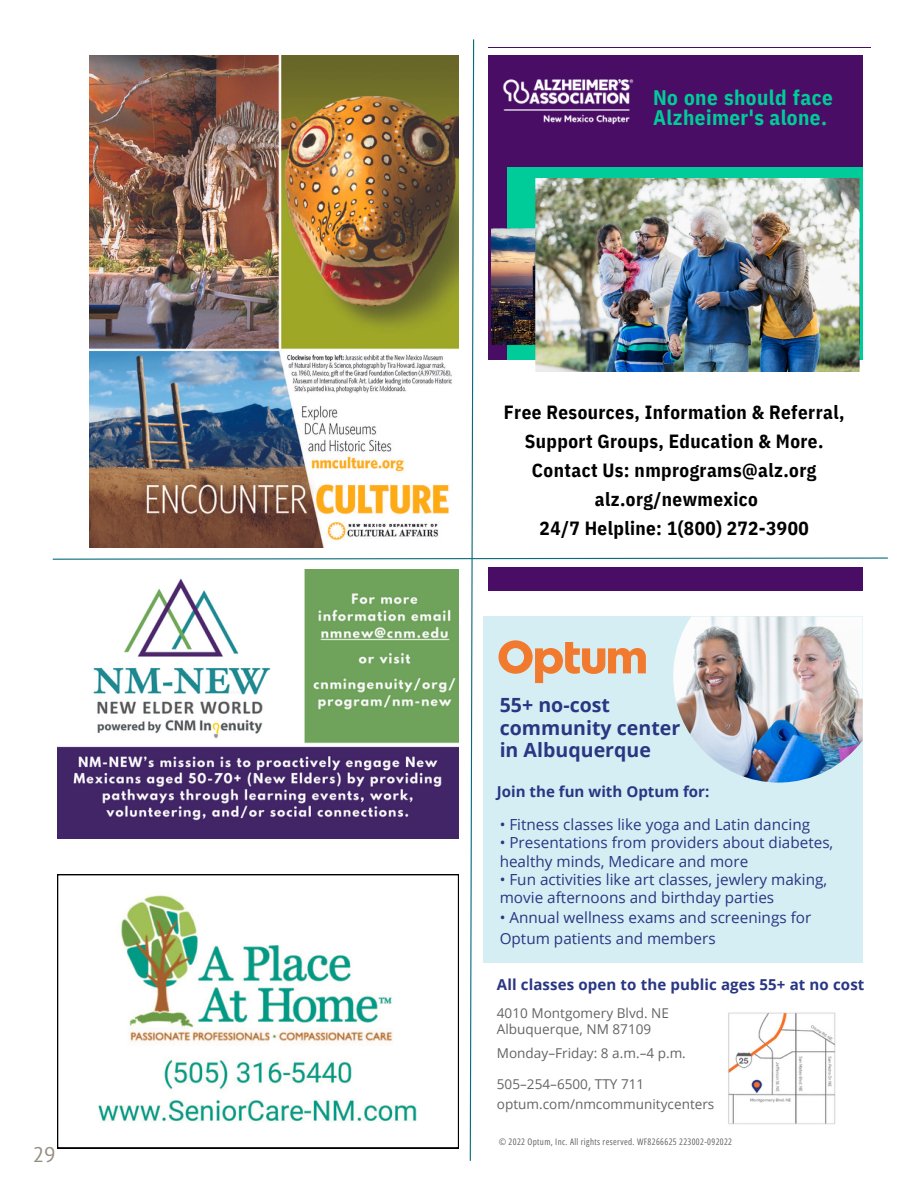
<style>
.page{position:relative;width:918px;height:1188px;background:#fff}
.page>*{position:absolute;margin:0;border:0;box-sizing:border-box;transform-origin:0 0}
.t1{font:700 21px/20.1px "IBM Plex Sans Cond";letter-spacing:.02em;color:#0c9}
.t2{font:21px "PT Sans";color:#968d7f}
.t3{font:700 19.5px/22.6px "Open Sans";color:#293682}
.t4{font:700 19.05px/29px "IBM Plex Sans Cond";letter-spacing:.02em;color:#000;text-align:center}
.t5{font:15.3px/18.3px "Open Sans";color:#293682}
.t6{font:700 15px "Open Sans";letter-spacing:.01em;color:#293682}
.t7{font:13.5px/15.8px "Open Sans";color:#636466}
.t8{font:9px "Open Sans Condensed";letter-spacing:.04em;color:#636466}
</style>
<div class="page">
<img style="left:52px;top:39px;width:836px;height:1122px">
<img style="left:90px;top:56px;width:369px;height:492px">
<p class="t2" style="left:33px;top:1141px;width:24px">29</p>
<p class="t1" style="left:653px;top:87px;width:181px">No one should face<br>Alzheimer's alone.</p>
<p class="t4" style="left:504px;top:397px;width:342px">Free Resources, Information &amp; Referral,<br>Support Groups, Education &amp; More.<br>Contact Us: nmprograms@alz.org</p>
<p class="t4" style="left:595px;top:484px;width:165px">alz.org/newmexico</p>
<p class="t4" style="left:540px;top:513px;width:271px">24/7 Helpline: 1(800) 272-3900</p>
<p class="t3" style="left:500px;top:693px;width:182px">55+ no-cost community center in Albuquerque</p>
<p class="t6" style="left:497px;top:781px;width:214px">Join the fun with Optum for:</p>
<p class="t5" style="left:500px;top:815px;width:312px">• Fitness classes like yoga and Latin dancing</p>
<p class="t5" style="left:500px;top:833px;width:335px">• Presentations from providers about diabetes, healthy minds, Medicare and more</p>
<p class="t5" style="left:500px;top:870px;width:329px">• Fun activities like art classes, jewlery making, movie afternoons and birthday parties</p>
<p class="t5" style="left:500px;top:907px;width:313px;line-height:20.7px">• Annual wellness exams and screenings for<br>Optum patients and members</p>
<p class="t6" style="left:497px;top:974px;width:369px">All classes open to the public ages 55+ at no cost</p>
<p class="t7" style="left:497px;top:1005px;width:174px">4010 Montgomery Blvd. NE<br>Albuquerque, NM 87109</p>
<p class="t7" style="left:497px;top:1045px;width:191px">Monday–Friday: 8 a.m.–4 p.m.</p>
<p class="t7" style="left:497px;top:1076px;width:149px">505–254–6500, TTY 711</p>
<p class="t7" style="left:497px;top:1095px;width:219px">optum.com/nmcommunitycenters</p>
<p class="t8" style="left:499px;top:1136px;width:235px">© 2022 Optum, Inc. All rights reserved. WF8266625 223002-092022</p>
</div>
